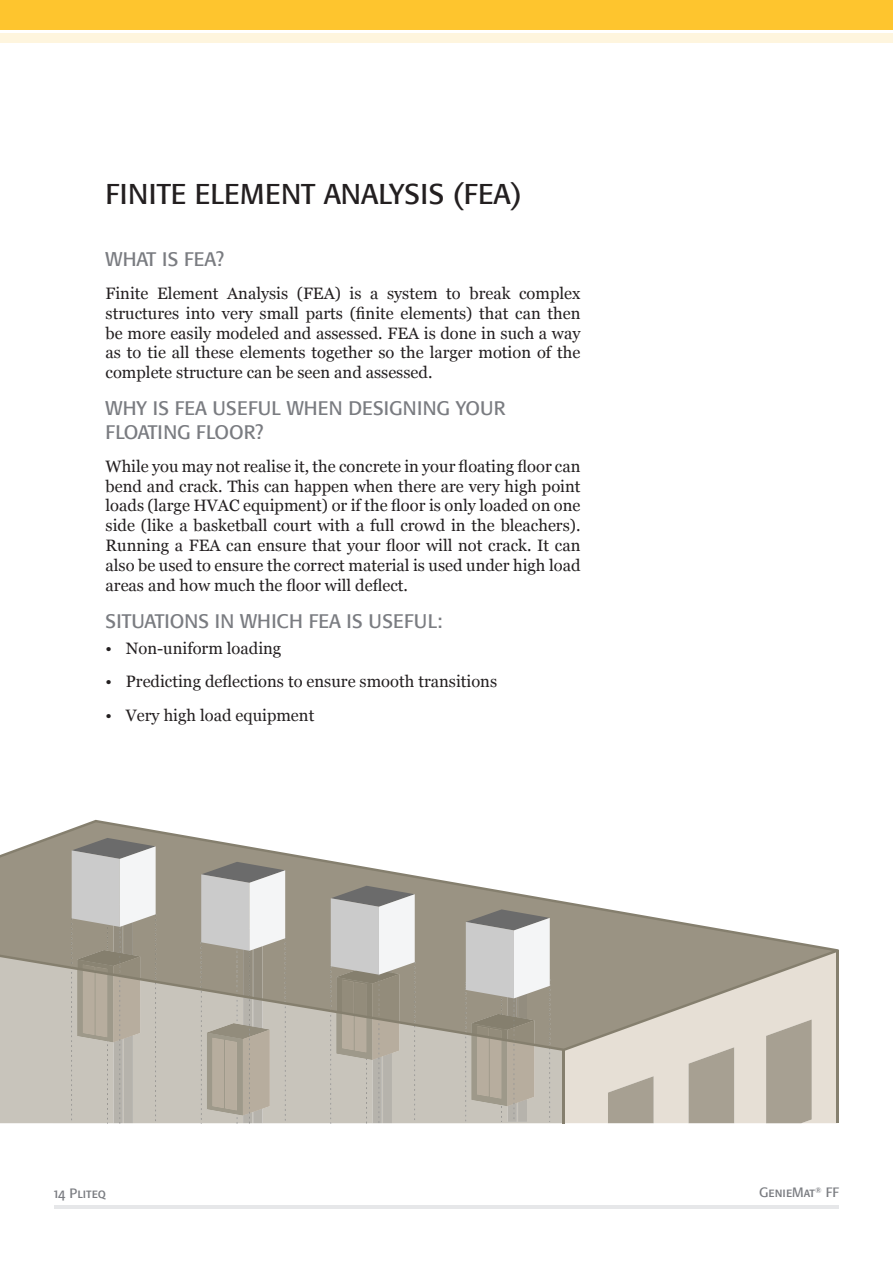
<style>
.page{position:relative;width:893px;height:1263px;background:#fff}
.page>*{position:absolute;margin:0;border:0;box-sizing:border-box;transform-origin:0 0}
.t1{font:28.5px "Formata Regular SC";letter-spacing:.01em;color:#231f20}
.t2{font:19.5px/23.4px "Formata Regular SC";letter-spacing:.015em;color:#7a7c81}
.t3{font:16.5px/19.8px "Georgia";color:#231f20;text-align:justify}
.t4{font:13.5px "Formata Regular SC";color:#7a7c81}
</style>
<div class="page">
<hr style="left:54px;top:1205px;width:785px;height:4px;background:#e6e7e9">
<div style="left:0;top:0;width:893px;height:30px;background:#fec52e"></div>
<div style="left:0;top:33px;width:893px;height:9px;background:#fef5de"></div>
<div style="left:565px;top:1051px;width:271px;height:72px;background:#e6dfd5"></div>
<div style="left:0;top:1051px;width:562px;height:72px;background:#c8c4bb"></div>
<svg style="left:71px;top:1051px;width:85px;height:73px;background:#c4c0b8"></svg>
<svg style="left:201px;top:1051px;width:85px;height:73px;background:#b9b2a6"></svg>
<svg style="left:330px;top:1051px;width:85px;height:73px;background:#c2bfb6"></svg>
<hr style="left:766px;top:1123px;width:35px;height:1px;background:#ada89c">
<div style="left:766px;top:1051px;width:46px;height:72px;background:#a7a092"></div>
<svg style="left:688px;top:1051px;width:46px;height:72px;background:#aca597"></svg>
<svg style="left:608px;top:1076px;width:46px;height:47px;background:#b2ab9e"></svg>
<svg style="left:0;top:820px;width:839px;height:231px"></svg>
<hr style="left:562px;top:1050px;width:3px;height:73px;background:#857f6e">
<hr style="left:836px;top:950px;width:3px;height:173px;background:#857f6e">
<svg style="left:465px;top:909px;width:85px;height:213px;background:#b7b3aa"></svg>
<h1 class="t1" style="left:106px;top:177px;width:418px">FINITE ELEMENT ANALYSIS (FEA)</h1>
<p class="t2" style="left:106px;top:247px;width:120px">WHAT IS FEA?</p>
<p class="t3" style="left:106px;top:283px;width:476px">Finite Element Analysis (FEA) is a system to break complex structures into very small parts (finite elements) that can then be more easily modeled and assessed. FEA is done in such a way as to tie all these elements together so the larger motion of the complete structure can be seen and assessed.</p>
<p class="t2" style="left:106px;top:396px;width:402px">WHY IS FEA USEFUL WHEN DESIGNING YOUR<br>FLOATING FLOOR?</p>
<p class="t3" style="left:106px;top:456px;width:476px">While you may not realise it, the concrete in your floating floor can bend and crack. This can happen when there are very high point loads (large HVAC equipment) or if the floor is only loaded on one side (like a basketball court with a full crowd in the bleachers).<br>Running a FEA can ensure that your floor will not crack. It can also be used to ensure the correct material is used under high load areas and how much the floor will deflect.</p>
<p class="t2" style="left:106px;top:609px;width:338px">SITUATIONS IN WHICH FEA IS USEFUL:</p>
<p class="t3" style="left:106px;top:638px;width:177px">• Non-uniform loading</p>
<p class="t3" style="left:106px;top:671px;width:393px">• Predicting deflections to ensure smooth transitions</p>
<p class="t3" style="left:106px;top:704px;width:210px">• Very high load equipment</p>
<p class="t4" style="left:54px;top:1184px;width:54px">14 Pliteq</p>
<p class="t4" style="left:759px;top:1184px;width:81px">GenieMat<sup>®</sup> FF</p>
</div>
